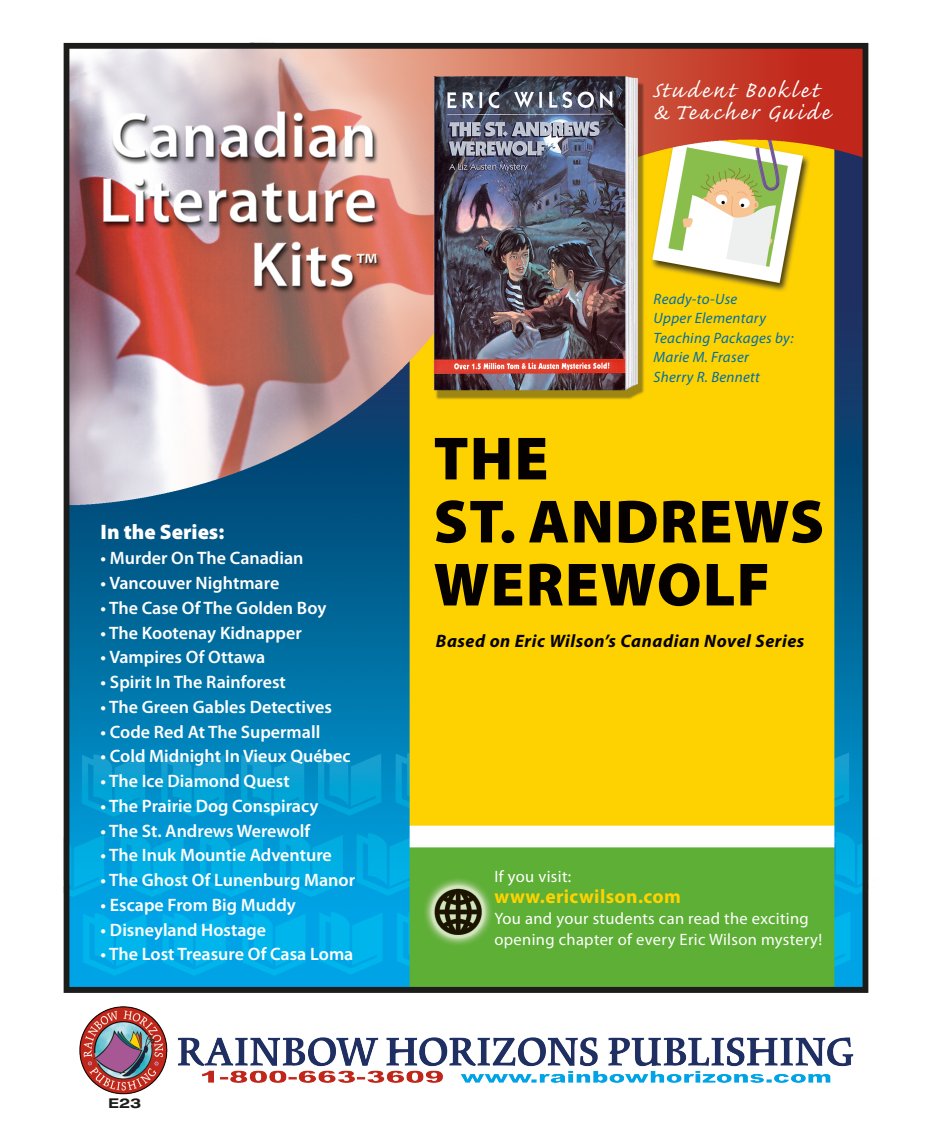
<style>
.page{position:relative;width:932px;height:1148px;background:#fff}
.page>*{position:absolute;margin:0;border:0;box-sizing:border-box;transform-origin:0 0}
.t1{font:900 61.5px "Myriad Pro";letter-spacing:.02em;color:#040100}
.t2{font:28.5px "Caflisch Script Pro";letter-spacing:.09em;color:#fff}
.t3{font:900 21px "Myriad Pro";color:#fff}
.t4{font:700 19.5px "Myriad Pro";letter-spacing:.02em;color:#ffd201}
.t5{font:600 18px "Myriad Pro";color:#fff}
.t6{font:italic 700 18px "Myriad Pro";letter-spacing:.03em;color:#040100}
.t7{font:16.5px/21px "Myriad Pro";letter-spacing:.02em;color:#fff}
.t8{font:italic 15px "Myriad Pro";letter-spacing:.02em;color:#006da8}
.t9{font:700 expanded 13.5px "Helvetica Neue";color:#1c1c1a}
</style>
<div class="page">
<img style="left:63px;top:42px;width:806px;height:1053px">
<p class="t3" style="left:101px;top:518px;width:125px">In the Series:</p>
<p class="t5" style="left:101px;top:547px;width:204px">• Murder On The Canadian</p>
<p class="t5" style="left:101px;top:571px;width:180px">• Vancouver Nightmare</p>
<p class="t5" style="left:101px;top:596px;width:227px">• The Case Of The Golden Boy</p>
<p class="t5" style="left:101px;top:621px;width:203px">• The Kootenay Kidnapper</p>
<p class="t5" style="left:101px;top:646px;width:166px">• Vampires Of Ottawa</p>
<p class="t5" style="left:101px;top:670px;width:187px">• Spirit In The Rainforest</p>
<p class="t5" style="left:101px;top:695px;width:233px">• The Green Gables Detectives</p>
<p class="t5" style="left:101px;top:720px;width:221px">• Code Red At The Supermall</p>
<p class="t5" style="left:101px;top:745px;width:251px">• Cold Midnight In Vieux Québec</p>
<p class="t5" style="left:101px;top:769px;width:190px">• The Ice Diamond Quest</p>
<p class="t5" style="left:101px;top:794px;width:219px">• The Prairie Dog Conspiracy</p>
<p class="t5" style="left:101px;top:819px;width:211px">• The St. Andrews Werewolf</p>
<p class="t5" style="left:101px;top:844px;width:233px">• The Inuk Mountie Adventure</p>
<p class="t5" style="left:101px;top:868px;width:256px">• The Ghost Of Lunenburg Manor</p>
<p class="t5" style="left:101px;top:893px;width:197px">• Escape From Big Muddy</p>
<p class="t5" style="left:101px;top:918px;width:167px">• Disneyland Hostage</p>
<p class="t5" style="left:101px;top:943px;width:254px">• The Lost Treasure Of Casa Loma</p>
<p class="t9" style="left:109px;top:1094px;width:34px">E23</p>
<p class="t2" style="left:652px;top:75px;width:168px">Student Booklet</p>
<p class="t2" style="left:652px;top:97px;width:179px">&amp; Teacher Guide</p>
<p class="t8" style="left:653px;top:289px;width:85px">Ready-to-Use</p>
<p class="t8" style="left:653px;top:309px;width:114px">Upper Elementary</p>
<p class="t8" style="left:653px;top:328px;width:141px">Teaching Packages by:</p>
<p class="t8" style="left:653px;top:348px;width:97px">Marie M. Fraser</p>
<p class="t8" style="left:653px;top:367px;width:108px">Sherry R. Bennett</p>
<p class="t1" style="left:433px;top:417px;width:116px">THE</p>
<p class="t1" style="left:433px;top:480px;width:392px">ST. ANDREWS</p>
<p class="t1" style="left:433px;top:543px;width:338px">WEREWOLF</p>
<p class="t6" style="left:436px;top:629px;width:370px">Based on Eric Wilson’s Canadian Novel Series</p>
<p class="t7" style="left:494px;top:865px;width:78px">If you visit:</p>
<p class="t4" style="left:494px;top:883px;width:188px">www.ericwilson.com</p>
<p class="t7" style="left:494px;top:907px;width:329px">You and your students can read the exciting opening chapter of every Eric Wilson mystery!</p>
</div>
